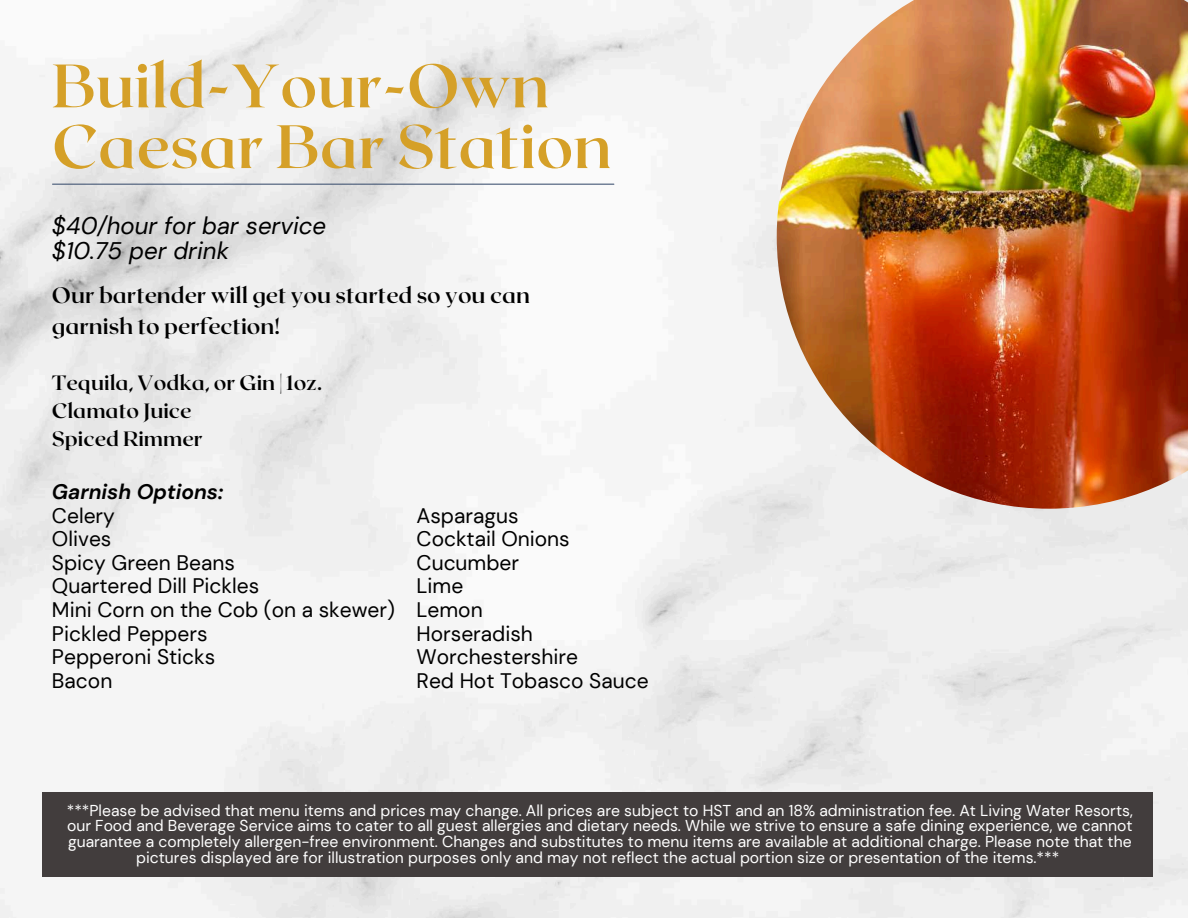
<style>
.page{position:relative;width:1188px;height:918px;background:#fff}
.page>*{position:absolute;margin:0;border:0;box-sizing:border-box;transform-origin:0 0}
.t1{font:700 61.05px/60.8px "Roxborough CF";color:#d5a028}
.t2{font:italic 24px/24.8px "DM Sans";color:#000}
.t3{font:700 22.2px/30.3px "Roxborough CF";color:#000}
.t4{font:21px/23.7px "DM Sans";color:#000}
.t5{font:italic 700 21px "DM Sans";color:#000}
.t6{font:700 20.7px/28.2px "Roxborough CF";color:#000}
.t7{font:15.75px/15.8px "DM Sans";color:#fff;text-align:center}
</style>
<div class="page">
<img style="left:0;top:0;width:1188px;height:918px">
<img style="left:777px;top:0;width:411px;height:509px">
<hr style="left:53px;top:184px;width:561px;height:1px;background:#455876">
<div style="left:42px;top:792px;width:1110px;height:85px;background:#423d3d"></div>
<h1 class="t1" style="left:52px;top:53px;width:561px">Build-Your-Own<br>Caesar Bar Station</h1>
<h2 class="t2" style="left:52px;top:213px;width:276px">$40/hour for bar service $10.75 per drink</h2>
<h3 class="t3" style="left:52px;top:279px;width:480px">Our bartender will get you started so you can garnish to perfection!</h3>
<h3 class="t6" style="left:52px;top:368px;width:272px">Tequila, Vodka, or Gin | 1oz.<br>Clamato Juice<br>Spiced Rimmer</h3>
<h3 class="t5" style="left:52px;top:478px;width:173px">Garnish Options:</h3>
<h3 class="t4" style="left:52px;top:504px;width:344px">Celery<br>Olives<br>Spicy Green Beans<br>Quartered Dill Pickles<br>Mini Corn on the Cob (on a skewer)<br>Pickled Peppers<br>Pepperoni Sticks<br>Bacon</h3>
<h3 class="t4" style="left:417px;top:504px;width:234px">Asparagus<br>Cocktail Onions<br>Cucumber<br>Lime<br>Lemon<br>Horseradish<br>Worchestershire<br>Red Hot Tobasco Sauce</h3>
<p class="t7" style="left:67px;top:802px;width:1067px">***Please be advised that menu items and prices may change. All prices are subject to HST and an 18% administration fee. At Living Water Resorts, our Food and Beverage Service aims to cater to all guest allergies and dietary needs. While we strive to ensure a safe dining experience, we cannot guarantee a completely allergen-free environment. Changes and substitutes to menu items are available at additional charge. Please note that the pictures displayed are for illustration purposes only and may not reflect the actual portion size or presentation of the items.***</p>
</div>
